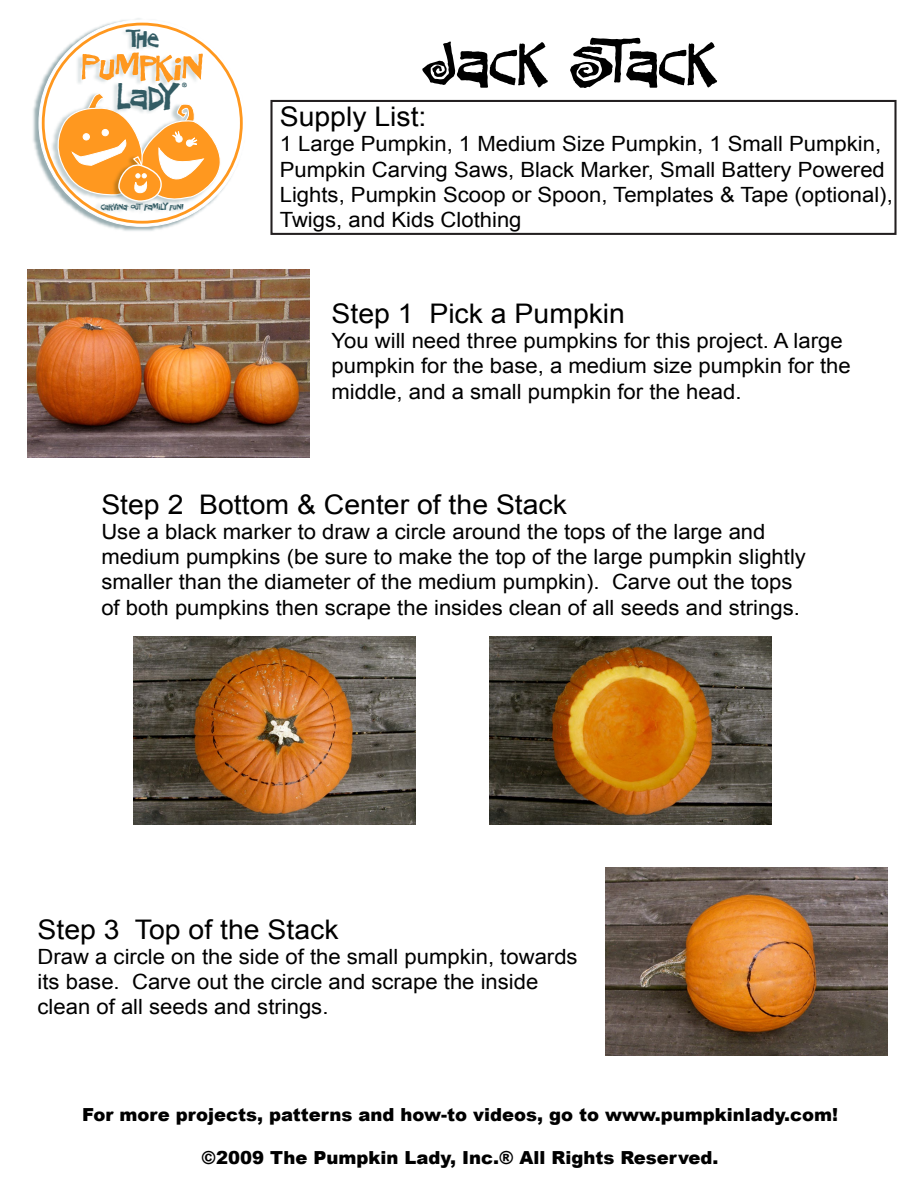
<style>
.page{position:relative;width:918px;height:1188px;background:#fff}
.page>*{position:absolute;margin:0;border:0;box-sizing:border-box;transform-origin:0 0}
.t1{font:86.55px "Mosquito Fiesta";color:#000;scale:1.05 1}
.t2{font:53.85px "Mosquito Fiesta";color:#ff981f;scale:1.05 1}
.t3{font:52.65px "Mosquito Fiesta";color:#ff981f;scale:1.05 1}
.t4{font:46.8px "Mosquito Fiesta";color:#335c64;scale:1.05 1}
.t5{font:35.1px "Mosquito Fiesta";color:#335c64;scale:1.05 1}
.t6{font:33.9px "Mosquito Fiesta";color:#335c64;scale:1.05 1}
.t7{font:27px "Arial";color:#000;scale:1.05 1}
.t8{font:21px/25.2px "Arial";color:#000;scale:1.05 1}
.t9{font:900 18px "Arial";color:#000}
.t10{font:11.7px "Mosquito Fiesta";color:#335c64;scale:1.05 1}
.t11{font:8.4px "Mosquito Fiesta";color:#335c64;scale:1.05 1}
.s1{font-size:12.9px}
</style>
<div class="page">
<img style="left:33px;top:21px;width:199px;height:210px">
<svg style="left:39px;top:20px;width:207px;height:206px"></svg>
<img style="left:73px;top:34px;width:132px;height:54px">
<img style="left:50px;top:106px;width:4px;height:96px">
<svg style="left:54px;top:88px;width:169px;height:119px"></svg>
<img style="left:118px;top:18px;width:42px;height:46px">
<img style="left:109px;top:67px;width:55px;height:61px">
<img style="left:94px;top:196px;width:91px;height:24px">
<div style="left:270px;top:100px;width:627px;height:135px;border:2px solid #231f20"></div>
<img style="left:27px;top:269px;width:282px;height:188px">
<img style="left:133px;top:637px;width:282px;height:188px">
<img style="left:489px;top:637px;width:282px;height:188px">
<img style="left:606px;top:868px;width:282px;height:188px">
<h3 class="t5" style="left:126px;top:15px;width:30px">The</h3>
<h3 class="t3" style="left:81px;top:36px;width:118px">Pumpkin</h3>
<h3 class="t6" style="left:130px;top:18px;width:30px">The</h3>
<h3 class="t4" style="left:117px;top:68px;width:54px">Lady</h3>
<p class="t11" style="left:182px;top:80px;width:6px">®</p>
<h2 class="t2" style="left:81px;top:31px;width:120px">Pumpkin</h2>
<p class="t10" style="left:101px;top:200px;width:81px">Carving out <span class="s1">family</span> fun!</p>
<h1 class="t1" style="left:426px;top:11px;width:279px">Jack Stack</h1>
<p class="t7" style="left:280px;top:99px;width:141px">Supply List:</p>
<p class="t8" style="left:280px;top:132px;width:585px">1 Large Pumpkin, 1 Medium Size Pumpkin, 1 Small Pumpkin, Pumpkin Carving Saws, Black Marker, Small Battery Powered Lights, Pumpkin Scoop or Spoon, Templates &amp; Tape (optional), Twigs, and Kids Clothing</p>
<p class="t7" style="left:332px;top:296px;width:281px">Step 1 Pick a Pumpkin</p>
<p class="t8" style="left:332px;top:328px;width:496px">You will need three pumpkins for this project. A large pumpkin for the base, a medium size pumpkin for the middle, and a small pumpkin for the head.</p>
<p class="t7" style="left:101px;top:487px;width:445px">Step 2 Bottom &amp; Center of the Stack</p>
<p class="t8" style="left:101px;top:519px;width:673px">Use a black marker to draw a circle around the tops of the large and medium pumpkins (be sure to make the top of the large pumpkin slightly smaller than the diameter of the medium pumpkin). Carve out the tops of both pumpkins then scrape the insides clean of all seeds and strings.</p>
<p class="t7" style="left:38px;top:912px;width:288px">Step 3 Top of the Stack</p>
<p class="t8" style="left:38px;top:944px;width:516px">Draw a circle on the side of the small pumpkin, towards its base. Carve out the circle and scrape the inside clean of all seeds and strings.</p>
<p class="t9" style="left:82px;top:1101px;width:757px">For more projects, patterns and how-to videos, go to www.pumpkinlady.com!</p>
<p class="t9" style="left:202px;top:1145px;width:518px">©2009 The Pumpkin Lady, Inc.® All Rights Reserved.</p>
</div>
